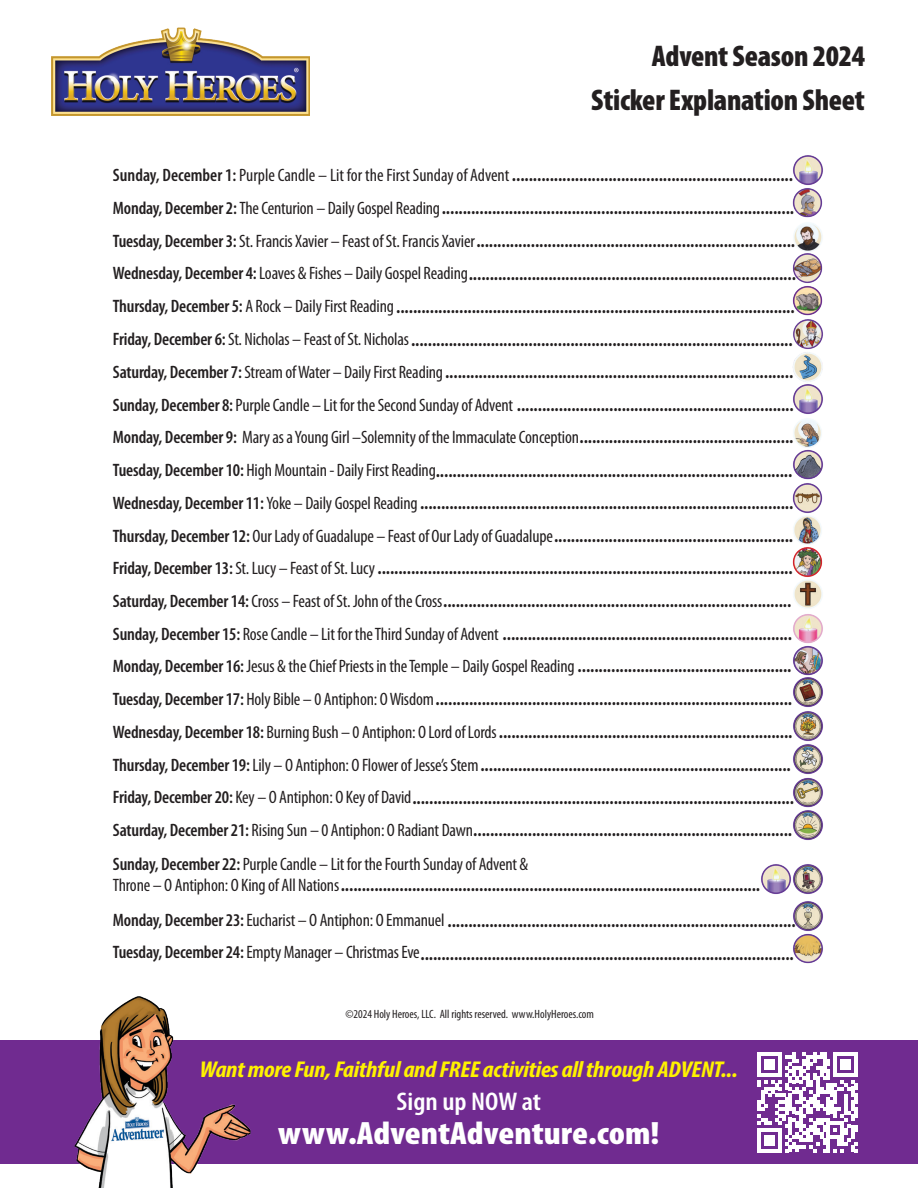
<style>
.page{position:relative;width:918px;height:1188px;background:#fff}
.page>*{position:absolute;margin:0;border:0;box-sizing:border-box;transform-origin:0 0}
.t1{font:900 condensed 32.4px "Myriad Pro";color:#fff;scale:1.11 1}
.t2{font:900 condensed 30px "Myriad Pro";letter-spacing:-.01em;color:#231f20}
.t3{font:600 condensed 25.65px "Myriad Pro";color:#fff;scale:1.11 1}
.t4{font:italic 700 condensed 22.95px "Myriad Pro";letter-spacing:-.01em;color:#fff200;scale:1.11 1}
.t5{font:700 condensed 18px "Myriad Pro";color:#231f20}
.t6{font:condensed 18px "Myriad Pro";letter-spacing:-.01em;color:#231f20}
.t7{font:condensed 12px "Myriad Pro";color:#231f20}
.s1{font-weight:600}
.s2{font-weight:400}
.s3{font-weight:700}
</style>
<div class="page">
<div style="left:0;top:1041px;width:918px;height:123px;background:#702b90"></div>
<img style="left:75px;top:997px;width:178px;height:191px">
<img style="left:793px;top:938px;width:30px;height:26px">
<img style="left:793px;top:902px;width:30px;height:36px">
<img style="left:761px;top:864px;width:24px;height:30px">
<img style="left:785px;top:864px;width:38px;height:38px">
<img style="left:793px;top:815px;width:30px;height:25px">
<img style="left:793px;top:782px;width:30px;height:33px">
<img style="left:793px;top:748px;width:30px;height:34px">
<img style="left:793px;top:715px;width:30px;height:33px">
<img style="left:793px;top:683px;width:30px;height:32px">
<img style="left:793px;top:651px;width:30px;height:32px">
<img style="left:793px;top:616px;width:30px;height:35px">
<img style="left:793px;top:584px;width:30px;height:32px">
<img style="left:792px;top:552px;width:31px;height:32px">
<img style="left:793px;top:520px;width:29px;height:32px">
<img style="left:792px;top:487px;width:31px;height:33px">
<img style="left:793px;top:455px;width:30px;height:32px">
<img style="left:793px;top:422px;width:29px;height:33px">
<img style="left:793px;top:390px;width:30px;height:32px">
<img style="left:793px;top:356px;width:30px;height:34px">
<img style="left:793px;top:323px;width:30px;height:33px">
<img style="left:792px;top:290px;width:31px;height:33px">
<img style="left:792px;top:259px;width:31px;height:31px">
<img style="left:793px;top:225px;width:30px;height:34px">
<img style="left:792px;top:192px;width:31px;height:33px">
<img style="left:793px;top:155px;width:30px;height:37px">
<img style="left:51px;top:27px;width:259px;height:89px">
<svg style="left:758px;top:1052px;width:100px;height:100px"></svg>
<p class="t2" style="left:652px;top:37px;width:215px">Advent Season 2024</p>
<p class="t2" style="left:591px;top:81px;width:275px">Sticker Explanation Sheet</p>
<p class="t5" style="left:113px;top:164px;width:682px"><span class="s1">Sunday, December 1:</span> <span class="s2">Purple Candle – Lit for the First Sunday of Advent</span> ...................................................................</p>
<p class="t5" style="left:113px;top:197px;width:683px"><span class="s1">Monday, December 2:</span> <span class="s2">The Centurion – Daily Gospel Reading</span>....................................................................................</p>
<p class="t5" style="left:113px;top:230px;width:684px"><span class="s1">Tuesday, December 3:</span> <span class="s2">St. Francis Xavier – Feast of St. Francis Xavier</span>............................................................................</p>
<p class="t5" style="left:113px;top:263px;width:685px"><span class="s1">Wednesday, December 4:</span> <span class="s2">Loaves &amp; Fishes – Daily Gospel Reading</span>..............................................................................</p>
<p class="t5" style="left:113px;top:296px;width:683px"><span class="s1">Thursday, December 5:</span> <span class="s2">A Rock – Daily First Reading</span>...............................................................................................</p>
<p class="t5" style="left:113px;top:329px;width:681px"><span class="s1">Friday, December 6:</span> <span class="s2">St. Nicholas – Feast of St. Nicholas</span>...........................................................................................</p>
<p class="t5" style="left:113px;top:361px;width:682px"><span class="s1">Saturday, December 7:</span> <span class="s2">Stream of Water – Daily First Reading</span>...................................................................................</p>
<p class="t5" style="left:113px;top:394px;width:682px"><span class="s1">Sunday, December 8:</span> <span class="s2">Purple Candle – Lit for the Second Sunday of Advent</span> ..................................................................</p>
<p class="t6" style="left:113px;top:426px;width:682px"><span class="s1">Monday, December 9:</span> Mary as a Young Girl –Solemnity of the Immaculate Conception<span class="s3">...................................................</span></p>
<p class="t5" style="left:113px;top:459px;width:681px"><span class="s1">Tuesday, December 10:</span> <span class="s2">High Mountain - Daily First Reading</span>.....................................................................................</p>
<p class="t5" style="left:113px;top:492px;width:682px"><span class="s1">Wednesday, December 11:</span> <span class="s2">Yoke – Daily Gospel Reading</span>.........................................................................................</p>
<p class="t5" style="left:113px;top:524px;width:682px"><span class="s1">Thursday, December 12:</span> <span class="s2">Our Lady of Guadalupe – Feast of Our Lady of Guadalupe</span>.........................................................</p>
<p class="t5" style="left:113px;top:557px;width:681px"><span class="s1">Friday, December 13:</span> <span class="s2">St. Lucy – Feast of St. Lucy</span>...................................................................................................</p>
<p class="t5" style="left:113px;top:590px;width:680px"><span class="s1">Saturday, December 14:</span> <span class="s2">Cross – Feast of St. John of the Cross</span>...................................................................................</p>
<p class="t5" style="left:113px;top:623px;width:681px"><span class="s1">Sunday, December 15:</span> <span class="s2">Rose Candle – Lit for the Third Sunday of Advent</span> .....................................................................</p>
<p class="t6" style="left:113px;top:655px;width:680px"><span class="s1">Monday, December 16:</span> Jesus &amp; the Chief Priests in the Temple – Daily Gospel Reading <span class="s3">...................................................</span></p>
<p class="t5" style="left:113px;top:688px;width:681px"><span class="s1">Tuesday, December 17:</span> <span class="s2">Holy Bible – 0 Antiphon: O Wisdom</span>.....................................................................................</p>
<p class="t5" style="left:113px;top:721px;width:681px"><span class="s1">Wednesday, December 18:</span> <span class="s2">Burning Bush – 0 Antiphon: O Lord of Lords</span>......................................................................</p>
<p class="t5" style="left:113px;top:754px;width:679px"><span class="s1">Thursday, December 19:</span> <span class="s2">Lily – O Antiphon: O Flower of Jesse’s Stem</span>..........................................................................</p>
<p class="t5" style="left:113px;top:787px;width:683px"><span class="s1">Friday, December 20:</span> <span class="s2">Key – O Antiphon: O Key of David</span>...........................................................................................</p>
<p class="t5" style="left:113px;top:819px;width:681px"><span class="s1">Saturday, December 21:</span> <span class="s2">Rising Sun – 0 Antiphon: O Radiant Dawn</span>............................................................................</p>
<p class="t6" style="left:113px;top:853px;width:417px"><span class="s1">Sunday, December 22:</span> Purple Candle – Lit for the Fourth Sunday of Advent &amp;</p>
<p class="t5" style="left:113px;top:874px;width:649px"><span class="s2">Throne – O Antiphon: O King of All Nations</span>....................................................................................................</p>
<p class="t5" style="left:113px;top:910px;width:684px"><span class="s1">Monday, December 23:</span> <span class="s2">Eucharist – O Antiphon: O Emmanuel</span> ...................................................................................</p>
<p class="t5" style="left:113px;top:942px;width:682px"><span class="s1">Tuesday, December 24:</span> <span class="s2">Empty Manager – Christmas Eve</span>.........................................................................................</p>
<p class="t7" style="left:345px;top:1007px;width:250px">©2024 Holy Heroes, LLC. All rights reserved. www.HolyHeroes.com</p>
<p class="t4" style="left:200px;top:1055px;width:486px">Want more Fun, Faithful and FREE activities all through ADVENT...</p>
<p class="t3" style="left:397px;top:1086px;width:132px">Sign up NOW at</p>
<p class="t1" style="left:278px;top:1113px;width:345px">www.AdventAdventure.com!</p>
</div>
